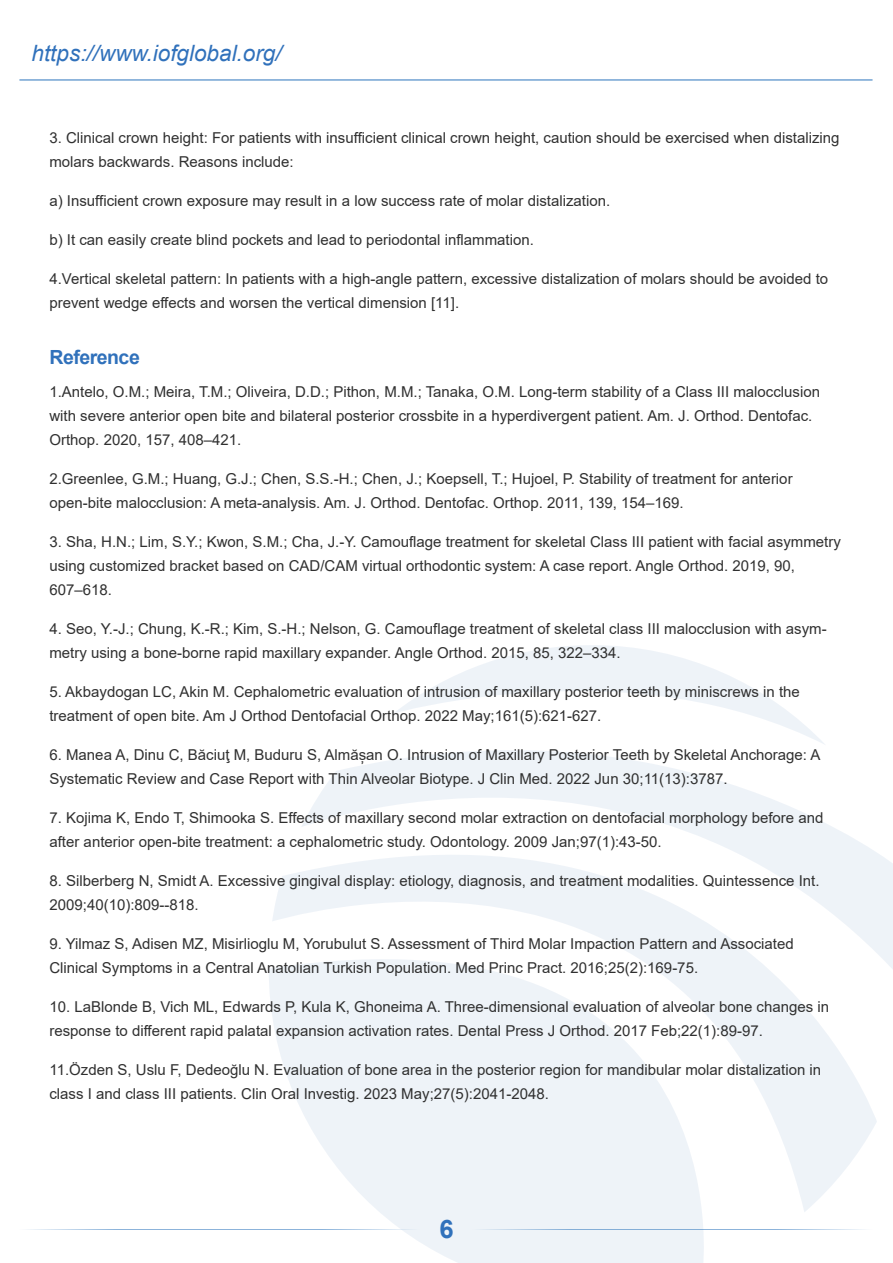
<style>
.page{position:relative;width:893px;height:1263px;background:#fff}
.page>*{position:absolute;margin:0;border:0;box-sizing:border-box;transform-origin:0 0}
.t1{font:700 25.5px "Arial";color:#3071bb}
.t2{font:italic 22.5px "Arial";color:#3071bb}
.t3{font:700 19.5px "Arial";letter-spacing:-.025em;color:#3071bb}
.t4{font:15px/24px "Arial";color:#303030}
</style>
<div class="page">
<svg style="left:362px;top:750px;width:531px;height:219px"></svg>
<svg style="left:277px;top:766px;width:600px;height:446px"></svg>
<svg style="left:269px;top:895px;width:478px;height:368px;fill:#eef3f8"></svg>
<svg style="left:395px;top:645px;width:429px;height:99px"></svg>
<hr style="left:19px;top:80px;width:853px;height:1px;background:#2b74bc">
<svg style="left:28px;top:1229px;width:391px;height:1px"></svg>
<svg style="left:473px;top:1229px;width:391px;height:1px"></svg>
<h2 class="t2" style="left:32px;top:38px;width:252px">https://www.iofglobal.org/</h2>
<p class="t4" style="left:49px;top:126px;width:792px">3. Clinical crown height: For patients with insufficient clinical crown height, caution should be exercised when distalizing molars backwards. Reasons include:</p>
<p class="t4" style="left:49px;top:189px;width:562px">a) Insufficient crown exposure may result in a low success rate of molar distalization.</p>
<p class="t4" style="left:49px;top:228px;width:486px">b) It can easily create blind pockets and lead to periodontal inflammation.</p>
<p class="t4" style="left:49px;top:267px;width:780px">4.Vertical skeletal pattern: In patients with a high-angle pattern, excessive distalization of molars should be avoided to prevent wedge effects and worsen the vertical dimension [11].</p>
<h3 class="t3" style="left:49px;top:344px;width:92px">Reference</h3>
<p class="t4" style="left:49px;top:380px;width:772px">1.Antelo, O.M.; Meira, T.M.; Oliveira, D.D.; Pithon, M.M.; Tanaka, O.M. Long-term stability of a Class III malocclusion with severe anterior open bite and bilateral posterior crossbite in a hyperdivergent patient. Am. J. Orthod. Dentofac.<br>Orthop. 2020, 157, 408–421.</p>
<p class="t4" style="left:49px;top:467px;width:745px">2.Greenlee, G.M.; Huang, G.J.; Chen, S.S.-H.; Chen, J.; Koepsell, T.; Hujoel, P. Stability of treatment for anterior open-bite malocclusion: A meta-analysis. Am. J. Orthod. Dentofac. Orthop. 2011, 139, 154–169.</p>
<p class="t4" style="left:49px;top:530px;width:793px">3. Sha, H.N.; Lim, S.Y.; Kwon, S.M.; Cha, J.-Y. Camouflage treatment for skeletal Class III patient with facial asymmetry using customized bracket based on CAD/CAM virtual orthodontic system: A case report. Angle Orthod. 2019, 90,<br>607–618.</p>
<p class="t4" style="left:49px;top:617px;width:779px">4. Seo, Y.-J.; Chung, K.-R.; Kim, S.-H.; Nelson, G. Camouflage treatment of skeletal class III malocclusion with asym&shy;metry using a bone-borne rapid maxillary expander. Angle Orthod. 2015, 85, 322–334.</p>
<p class="t4" style="left:49px;top:680px;width:752px">5. Akbaydogan LC, Akin M. Cephalometric evaluation of intrusion of maxillary posterior teeth by miniscrews in the treatment of open bite. Am J Orthod Dentofacial Orthop. 2022 May;161(5):621-627.</p>
<p class="t4" style="left:49px;top:743px;width:772px">6. Manea A, Dinu C, Băciuţ M, Buduru S, Almășan O. Intrusion of Maxillary Posterior Teeth by Skeletal Anchorage: A<br>Systematic Review and Case Report with Thin Alveolar Biotype. J Clin Med. 2022 Jun 30;11(13):3787.</p>
<p class="t4" style="left:49px;top:806px;width:775px">7. Kojima K, Endo T, Shimooka S. Effects of maxillary second molar extraction on dentofacial morphology before and after anterior open-bite treatment: a cephalometric study. Odontology. 2009 Jan;97(1):43-50.</p>
<p class="t4" style="left:49px;top:869px;width:772px">8. Silberberg N, Smidt A. Excessive gingival display: etiology, diagnosis, and treatment modalities. Quintessence Int.<br>2009;40(10):809--818.</p>
<p class="t4" style="left:49px;top:932px;width:746px">9. Yilmaz S, Adisen MZ, Misirlioglu M, Yorubulut S. Assessment of Third Molar Impaction Pattern and Associated<br>Clinical Symptoms in a Central Anatolian Turkish Population. Med Princ Pract. 2016;25(2):169-75.</p>
<p class="t4" style="left:49px;top:995px;width:781px">10. LaBlonde B, Vich ML, Edwards P, Kula K, Ghoneima A. Three-dimensional evaluation of alveolar bone changes in response to different rapid palatal expansion activation rates. Dental Press J Orthod. 2017 Feb;22(1):89-97.</p>
<p class="t4" style="left:49px;top:1058px;width:773px">11.Özden S, Uslu F, Dedeoğlu N. Evaluation of bone area in the posterior region for mandibular molar distalization in class I and class III patients. Clin Oral Investig. 2023 May;27(5):2041-2048.</p>
<h1 class="t1" style="left:440px;top:1211px;width:16px">6</h1>
</div>
